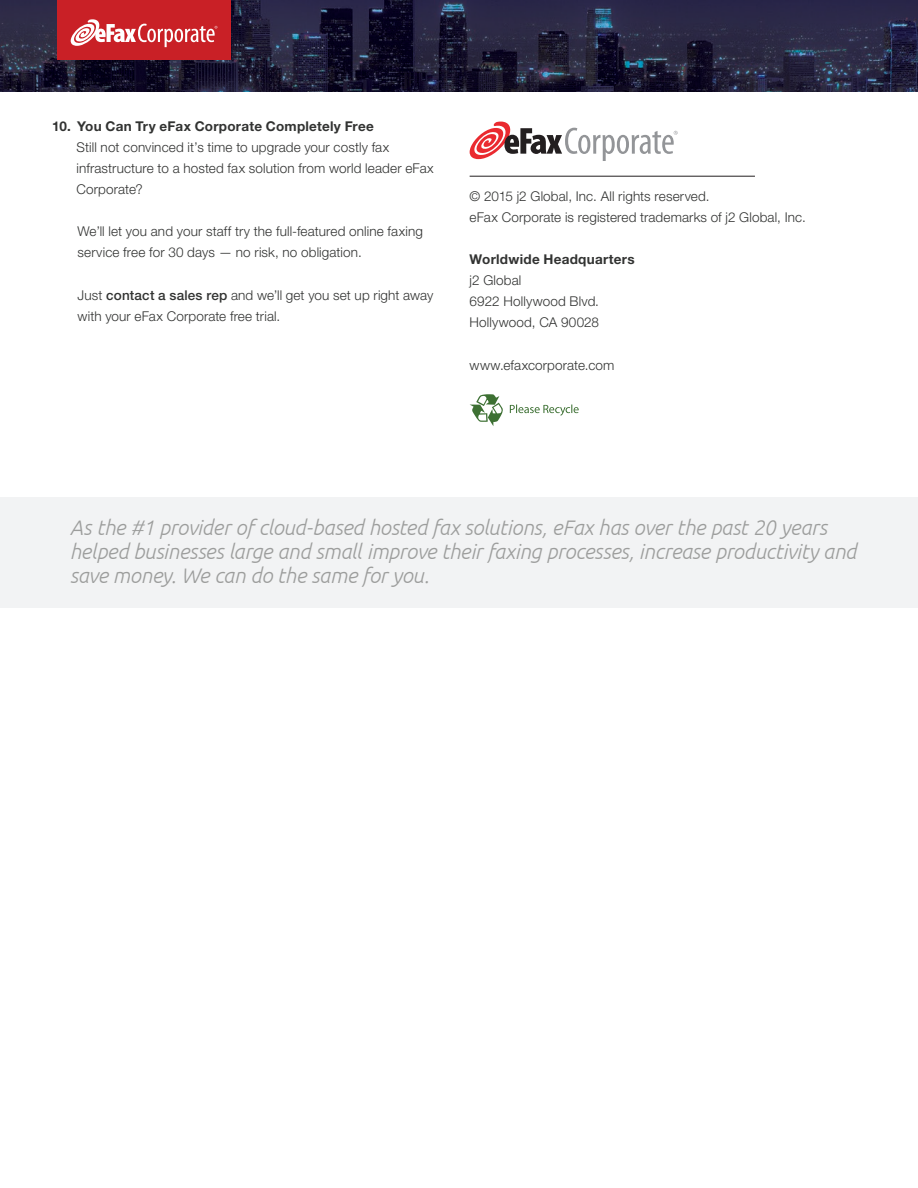
<style>
.page{position:relative;width:918px;height:1188px;background:#fff}
.page>*{position:absolute;margin:0;border:0;box-sizing:border-box;transform-origin:0 0}
.t1{font:italic 300 21px/24px "Ubuntu";letter-spacing:-.01em;color:#9c9d9c}
.t2{font:300 13.5px/21px "Helvetica Neue LT Std";letter-spacing:.01em;color:#323332}
.t3{font:700 13.5px "Helvetica Neue LT Std";letter-spacing:.02em;color:#323332}
.s1{font-weight:500}
</style>
<div class="page">
<img style="left:0;top:0;width:918px;height:92px">
<hr style="left:470px;top:176px;width:285px;height:1px;background:#231f20">
<svg style="left:470px;top:394px;width:109px;height:32px"></svg>
<div style="left:0;top:497px;width:918px;height:111px;background:#f2f3f4"></div>
<div style="left:57px;top:0;width:174px;height:60px;background:#c92026"></div>
<svg style="left:71px;top:19px;width:146px;height:28px"></svg>
<svg style="left:470px;top:122px;width:208px;height:39px"></svg>
<p class="t3" style="left:52px;top:118px;width:323px">10. You Can Try eFax Corporate Completely Free</p>
<p class="t2" style="left:77px;top:137px;width:359px">Still not convinced it’s time to upgrade your costly fax infrastructure to a hosted fax solution from world leader eFax<br>Corporate?</p>
<p class="t2" style="left:78px;top:221px;width:347px">We’ll let you and your staff try the full-featured online faxing service free for 30 days — no risk, no obligation.</p>
<p class="t2" style="left:78px;top:284px;width:357px">Just <span class="s1">contact a sales rep</span> and we’ll get you set up right away with your eFax Corporate free trial.</p>
<p class="t2" style="left:470px;top:185px;width:338px">© 2015 j2 Global, Inc. All rights reserved.<br>eFax Corporate is registered trademarks of j2 Global, Inc.</p>
<p class="t3" style="left:470px;top:251px;width:167px">Worldwide Headquarters</p>
<p class="t2" style="left:470px;top:270px;width:131px">j2 Global<br>6922 Hollywood Blvd.<br>Hollywood, CA 90028</p>
<p class="t2" style="left:470px;top:354px;width:146px">www.efaxcorporate.com</p>
<h1 class="t1" style="left:70px;top:515px;width:788px">As the #1 provider of cloud-based hosted fax solutions, eFax has over the past 20 years helped businesses large and small improve their faxing processes, increase productivity and save money. We can do the same for you.</h1>
</div>
